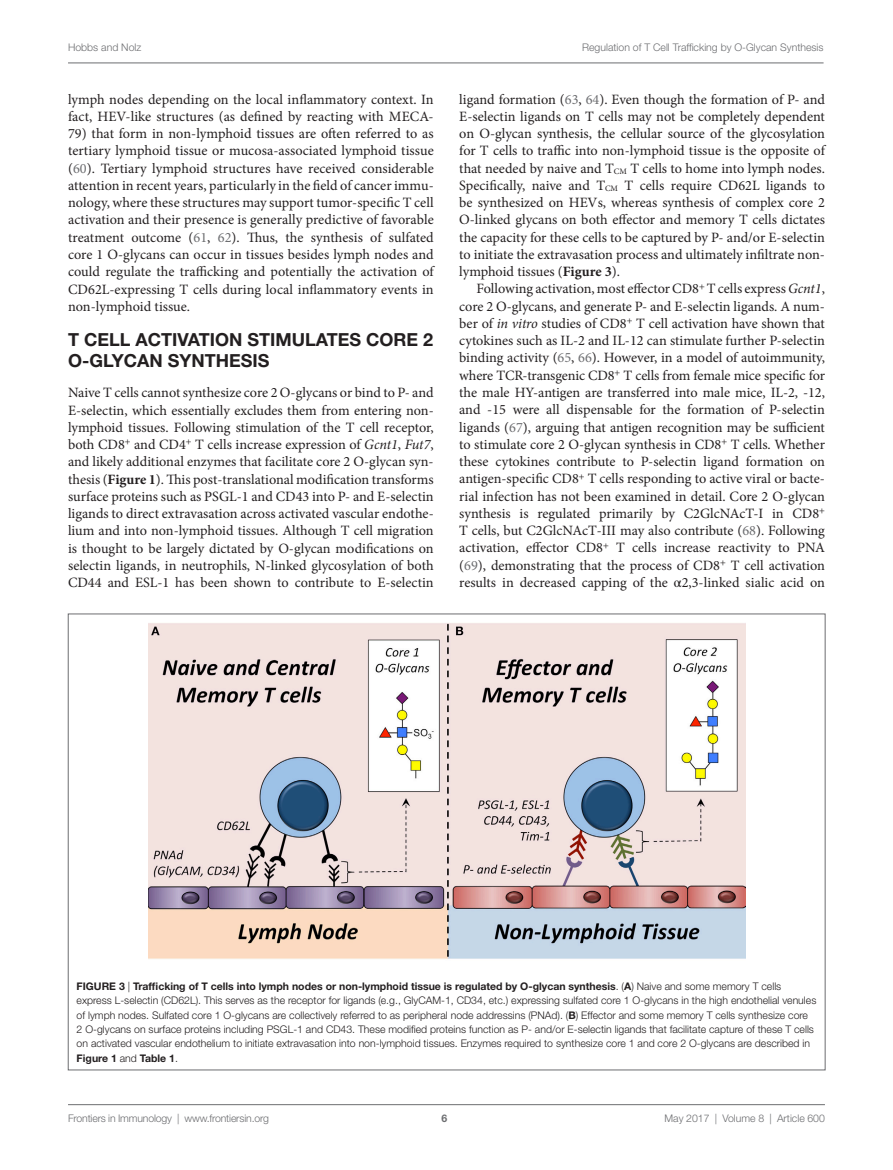
<style>
.page{position:relative;width:893px;height:1170px;background:#fff}
.page>*{position:absolute;margin:0;border:0;box-sizing:border-box;transform-origin:0 0}
.t1{font:700 18px/21px "Helvetica Neue LT Std";color:#231f20}
.t2{font:14.25px/17.2px "Minion Pro";color:#231f20;text-align:justify}
.t3{font:300 10.5px/14.2px "Helvetica Neue LT Std";color:#231f20}
.t4{font:300 10.5px "Helvetica Neue LT Std";color:#6c6d70}
.t5{font:700 10.5px "Helvetica Neue LT Std";color:#231f20}
.t6{font:700 10.5px "Helvetica Neue LT Std";color:#6c6d70}
.s1{color:#6c6d70}
.s2{font-style:italic}
.s3{font-weight:700}
.s4{font-family:"STIX General"}
</style>
<div class="page">
<img style="left:148px;top:623px;width:597px;height:336px">
<hr style="left:68px;top:63px;width:756px;height:1px;background:#6c6d70">
<hr style="left:68px;top:1104px;width:757px;height:1px;background:#6c6d70">
<p class="t4" style="left:68px;top:41px;width:75px">Hobbs and Nolz</p>
<p class="t4" style="left:582px;top:41px;width:243px">Regulation of T Cell Trafficking by O-Glycan Synthesis</p>
<p class="t2" style="left:68px;top:90px;width:367px">lymph nodes depending on the local inflammatory context. In fact, HEV-like structures (as defined by reacting with MECA-</p>
<p class="t2" style="left:68px;top:125px;width:367px">79) that form in non-lymphoid tissues are often referred to as tertiary lymphoid tissue or mucosa-associated lymphoid tissue (<span class="s1">60</span>). Tertiary lymphoid structures have received considerable attention in recent years, particularly in the field of cancer immu&shy;nology, where these structures may support tumor-specific T cell activation and their presence is generally predictive of favorable treatment outcome (<span class="s1">61</span>, <span class="s1">62</span>). Thus, the synthesis of sulfated core 1 O-glycans can occur in tissues besides lymph nodes and could regulate the trafficking and potentially the activation of CD62L-expressing T cells during local inflammatory events in non-lymphoid tissue.</p>
<p class="t1" style="left:68px;top:329px;width:367px">T CELL ACTIVATION STIMULATES CORE 2<br>O-GLYCAN SYNTHESIS</p>
<p class="t2" style="left:68px;top:384px;width:367px">Naive T cells cannot synthesize core 2 O-glycans or bind to P- and E-selectin, which essentially excludes them from entering non&shy;lymphoid tissues. Following stimulation of the T cell receptor, both CD8<sup>+</sup> and CD4<sup>+</sup> T cells increase expression of <span class="s2">Gcnt1</span>, <span class="s2">Fut7</span>, and likely additional enzymes that facilitate core 2 O-glycan syn&shy;thesis (<span class="s3">Figure 1</span>). This post-translational modification transforms surface proteins such as PSGL-1 and CD43 into P- and E-selectin ligands to direct extravasation across activated vascular endothe&shy;lium and into non-lymphoid tissues. Although T cell migration is thought to be largely dictated by O-glycan modifications on selectin ligands, in neutrophils, N-linked glycosylation of both CD44 and ESL-1 has been shown to contribute to E-selectin</p>
<p class="t2" style="left:459px;top:90px;width:367px">ligand formation (<span class="s1">63</span>, <span class="s1">64</span>). Even though the formation of P- and E-selectin ligands on T cells may not be completely dependent on O-glycan synthesis, the cellular source of the glycosylation for T cells to traffic into non-lymphoid tissue is the opposite of that needed by naive and T<sub>CM</sub> T cells to home into lymph nodes.<br>Specifically, naive and T<sub>CM</sub> T cells require CD62L ligands to be synthesized on HEVs, whereas synthesis of complex core 2<br>O-linked glycans on both effector and memory T cells dictates the capacity for these cells to be captured by P- and/or E-selectin to initiate the extravasation process and ultimately infiltrate non&shy;lymphoid tissues (<span class="s3">Figure 3</span>).</p>
<p class="t2" style="left:459px;top:280px;width:367px;text-indent:17px">Following activation, most effector CD8<sup>+</sup> T cells express <span class="s2">Gcnt1</span>, core 2 O-glycans, and generate P- and E-selectin ligands. A num&shy;ber of <span class="s2">in vitro</span> studies of CD8<sup>+</sup> T cell activation have shown that cytokines such as IL-2 and IL-12 can stimulate further P-selectin binding activity (<span class="s1">65</span>, <span class="s1">66</span>). However, in a model of autoimmunity, where TCR-transgenic CD8<sup>+</sup> T cells from female mice specific for the male HY-antigen are transferred into male mice, IL-2, -12, and -15 were all dispensable for the formation of P-selectin ligands (<span class="s1">67</span>), arguing that antigen recognition may be sufficient to stimulate core 2 O-glycan synthesis in CD8<sup>+</sup> T cells. Whether these cytokines contribute to P-selectin ligand formation on antigen-specific CD8<sup>+</sup> T cells responding to active viral or bacte&shy;rial infection has not been examined in detail. Core 2 O-glycan synthesis is regulated primarily by C2GlcNAcT-I in CD8<sup>+ </sup>T cells, but C2GlcNAcT<span class="s2">-</span>III may also contribute (<span class="s1">68</span>). Following activation, effector CD8<sup>+</sup> T cells increase reactivity to PNA (<span class="s1">69</span>), demonstrating that the process of CD8<sup>+</sup> T cell activation results in decreased capping of the <span class="s4">α</span>2,3-linked sialic acid on</p>
<p class="t3" style="left:77px;top:979px;width:741px;text-indent:33px"><span class="s3">e 3</span> | <span class="s3">Trafficking of T cells into lymph nodes or non-lymphoid tissue is regulated by O-glycan synthesis</span>. (<span class="s3">A</span>) Naive and some memory T cells express L-selectin (CD62L). This serves as the receptor for ligands (e.g., GlyCAM-1, CD34, etc.) expressing sulfated core 1 O-glycans in the high endothelial venules of lymph nodes. Sulfated core 1 O-glycans are collectively referred to as peripheral node addressins (PNAd). (<span class="s3">B</span>) Effector and some memory T cells synthesize core 2 O-glycans on surface proteins including PSGL-1 and CD43. These modified proteins function as P- and/or E-selectin ligands that facilitate capture of these T cells on activated vascular endothelium to initiate extravasation into non-lymphoid tissues. Enzymes required to synthesize core 1 and core 2 O-glycans are described in <span class="s3">Figure 1</span> and <span class="s3">Table 1</span>.</p>
<p class="t5" style="left:77px;top:979px;width:18px">Figur</p>
<p class="t4" style="left:68px;top:1111px;width:203px">Frontiers in Immunology | www.frontiersin.org</p>
<p class="t4" style="left:665px;top:1111px;width:162px">May 2017 | Volume 8 | Article 600</p>
<p class="t6" style="left:441px;top:1111px;width:7px">6</p>
</div>
